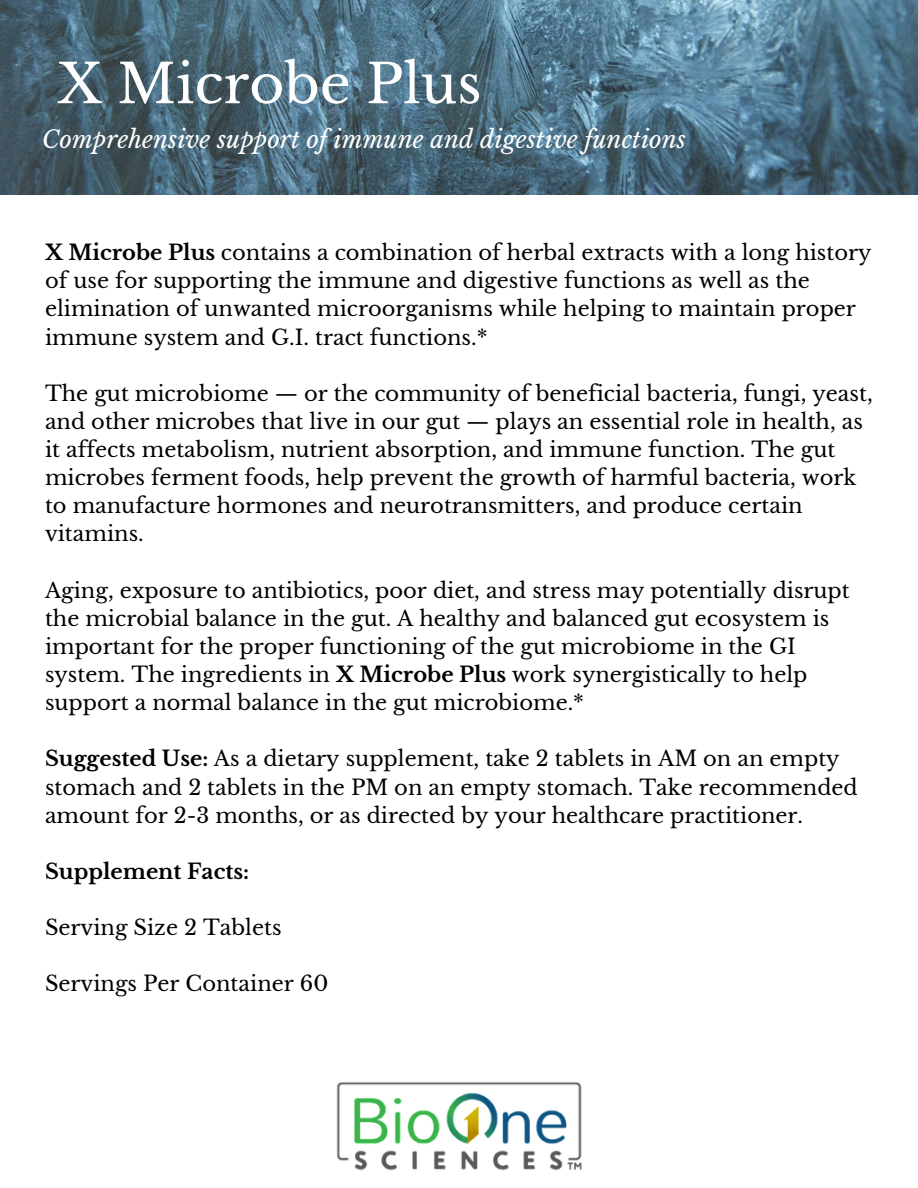
<style>
.page{position:relative;width:918px;height:1188px;background:#fff}
.page>*{position:absolute;margin:0;border:0;box-sizing:border-box;transform-origin:0 0}
.t1{font:54px "Libre Baskerville";color:#fefefe}
.t2{font:italic 24px "Libre Baskerville";color:#fefefe}
.t3{font:21px/28.2px "Libre Baskerville";color:#000}
.t4{font:700 21px "Libre Baskerville";color:#000}
.s1{font-weight:700}
</style>
<div class="page">
<img style="left:0;top:0;width:918px;height:195px">
<img style="left:336px;top:1082px;width:246px;height:89px">
<h1 class="t1" style="left:58px;top:51px;width:426px">X Microbe Plus</h1>
<p class="t2" style="left:42px;top:124px;width:645px">Comprehensive support of immune and digestive functions</p>
<p class="t3" style="left:45px;top:239px;width:828px"><span class="s1">X Microbe Plus</span> contains a combination of herbal extracts with a long history of use for supporting the immune and digestive functions as well as the elimination of unwanted microorganisms while helping to maintain proper immune system and G.I. tract functions.*</p>
<p class="t3" style="left:45px;top:379px;width:829px">The gut microbiome — or the community of beneficial bacteria, fungi, yeast, and other microbes that live in our gut — plays an essential role in health, as it affects metabolism, nutrient absorption, and immune function. The gut microbes ferment foods, help prevent the growth of harmful bacteria, work to manufacture hormones and neurotransmitters, and produce certain vitamins.</p>
<p class="t3" style="left:45px;top:576px;width:806px">Aging, exposure to antibiotics, poor diet, and stress may potentially disrupt the microbial balance in the gut. A healthy and balanced gut ecosystem is important for the proper functioning of the gut microbiome in the GI system. The ingredients in <span class="s1">X Microbe Plus</span> work synergistically to help support a normal balance in the gut microbiome.*</p>
<p class="t3" style="left:45px;top:745px;width:814px"><span class="s1">Suggested Use:</span> As a dietary supplement, take 2 tablets in AM on an empty stomach and 2 tablets in the PM on an empty stomach. Take recommended amount for 2-3 months, or as directed by your healthcare practitioner.</p>
<p class="t4" style="left:45px;top:859px;width:206px">Supplement Facts:</p>
<p class="t3" style="left:45px;top:914px;width:238px">Serving Size 2 Tablets</p>
<p class="t3" style="left:45px;top:970px;width:285px">Servings Per Container 60</p>
</div>
